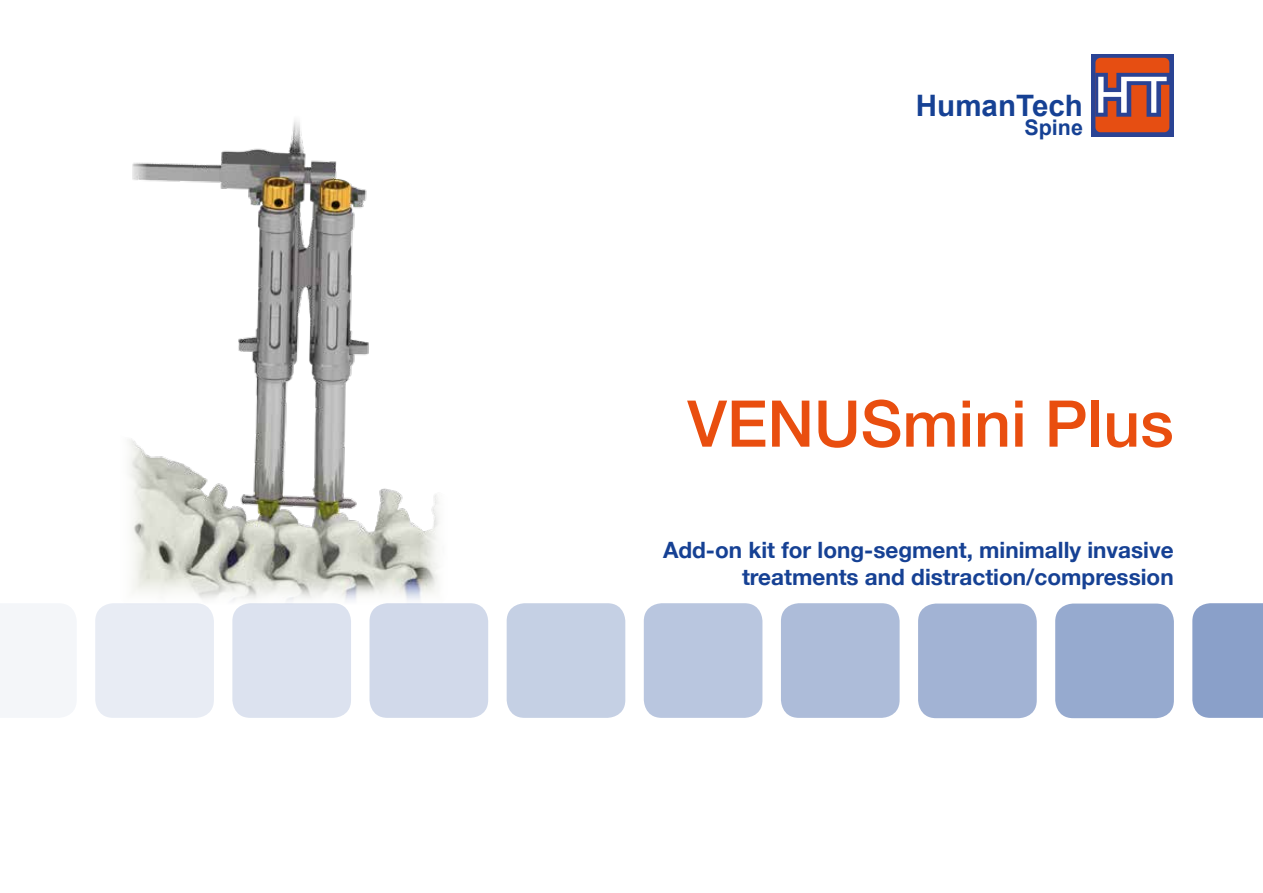
<style>
.page{position:relative;width:1263px;height:893px;background:#fff}
.page>*{position:absolute;margin:0;border:0;box-sizing:border-box;transform-origin:0 0}
.t1{font:500 64.5px "Helvetica Neue";color:#e94e0f}
.t2{font:700 29.55px "Arial";color:#164194}
.t3{font:700 22.5px/27px "Helvetica Neue";color:#164194;text-align:right}
.t4{font:700 21.45px "Arial";color:#164194}
</style>
<div class="page">
<div style="left:1192px;top:603px;width:71px;height:115px;background:#8aa0c9"></div>
<div style="left:507px;top:603px;width:118px;height:115px;background:#c5d0e4;border-radius:18px"></div>
<div style="left:644px;top:603px;width:118px;height:115px;background:#b9c6df;border-radius:18px"></div>
<div style="left:781px;top:603px;width:119px;height:115px;background:#adbcd9;border-radius:18px"></div>
<div style="left:918px;top:603px;width:119px;height:115px;background:#a2b3d4;border-radius:18px"></div>
<div style="left:1055px;top:603px;width:119px;height:115px;background:#96aacf;border-radius:18px"></div>
<div style="left:369px;top:603px;width:119px;height:115px;background:#d1d9ea;border-radius:18px"></div>
<div style="left:232px;top:603px;width:119px;height:115px;background:#dce2ef;border-radius:18px"></div>
<div style="left:95px;top:603px;width:119px;height:115px;background:#e8ecf4;border-radius:18px"></div>
<div style="left:0;top:604px;width:76px;height:113px;background:#f4f6f9"></div>
<img style="left:129px;top:120px;width:319px;height:487px">
<svg style="left:1091px;top:54px;width:83px;height:82px"></svg>
<div style="left:1095px;top:58px;width:74px;height:74px;background:#e64e12;border-radius:5px"></div>
<svg style="left:1095px;top:73px;width:75px;height:44px"></svg>
<h2 class="t2" style="left:916px;top:86px;width:169px">HumanTech</h2>
<p class="t4" style="left:1024px;top:114px;width:60px">Spine</p>
<h1 class="t1" style="left:687px;top:372px;width:488px">VENUSmini Plus</h1>
<p class="t3" style="left:663px;top:537px;width:512px">Add-on kit for long-segment, minimally invasive treatments and distraction/compression</p>
</div>
